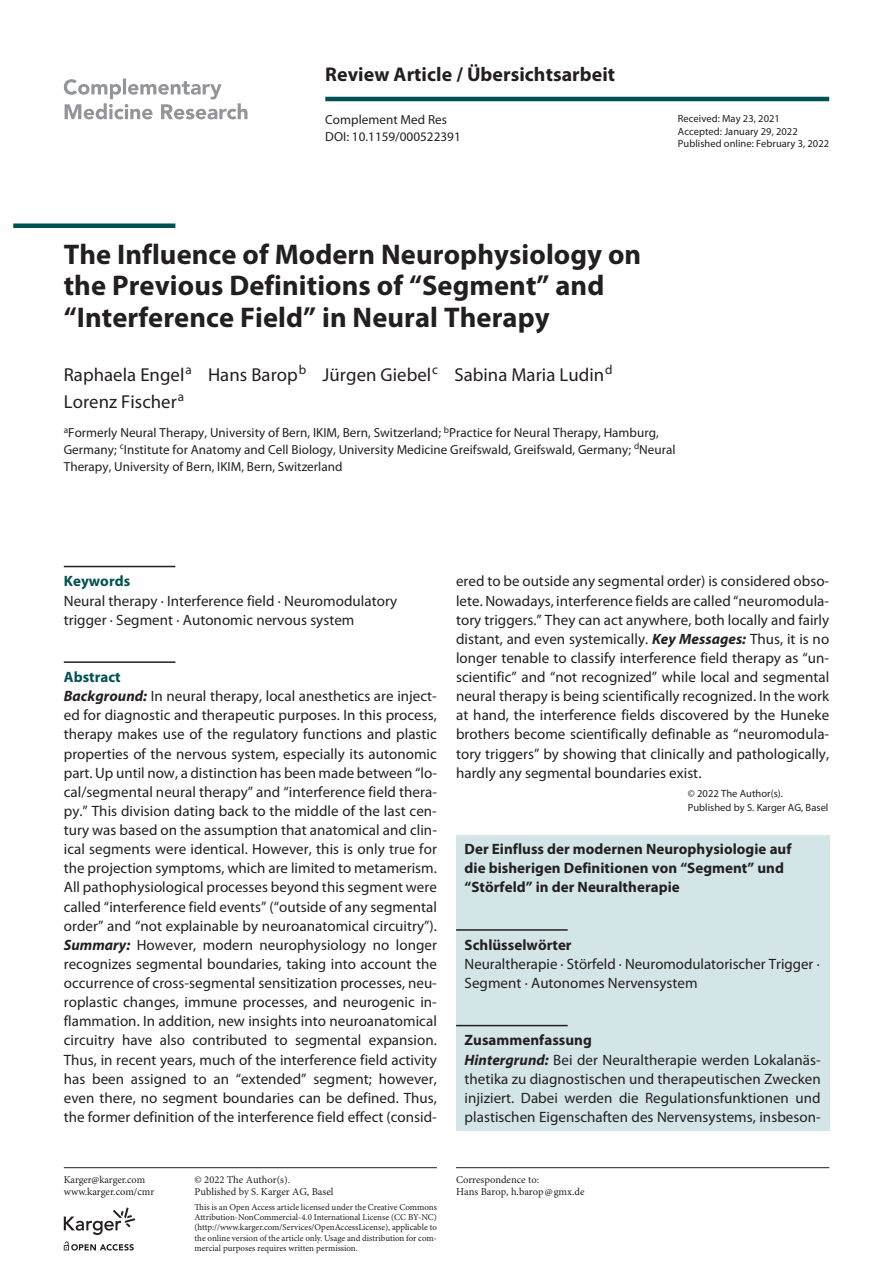
<style>
.page{position:relative;width:893px;height:1263px;background:#fff}
.page>*{position:absolute;margin:0;border:0;box-sizing:border-box;transform-origin:0 0}
.t1{font:700 28.5px/31.5px "Myriad Pro";letter-spacing:.005em;color:#231f20}
.t2{font:700 19.8px "Myriad Pro";letter-spacing:.005em;color:#231f20}
.t3{font:18.75px/27px "Myriad Pro";letter-spacing:.005em;color:#231f20}
.t4{font:15px/19px "Myriad Pro";letter-spacing:.005em;color:#231f20}
.t5{font:700 15px/19.2px "Myriad Pro";letter-spacing:.005em;color:#231f20}
.t6{font:700 15px "Myriad Pro";letter-spacing:.005em;color:#005252}
.t7{font:13.2px/17px "Myriad Pro";letter-spacing:.005em;color:#231f20}
.t8{font:10.5px/12px "Minion Pro";color:#231f20}
.t9{font:10.5px/12.8px "Myriad Pro";letter-spacing:.005em;color:#231f20}
.t10{font:9px/10.2px "Minion Pro";color:#231f20;text-align:justify}
.s1{font-weight:700;color:#005252}
.s2{font-weight:700;font-style:italic}
.s3{font-weight:700}
</style>
<div class="page">
<hr style="left:64px;top:1167px;width:373px;height:1px;background:#231f20">
<hr style="left:325px;top:97px;width:504px;height:4px;background:#005252">
<hr style="left:456px;top:1167px;width:373px;height:1px;background:#231f20">
<svg style="left:64px;top:1207px;width:71px;height:28px"></svg>
<div style="left:456px;top:835px;width:373px;height:296px;background:#d4e5e7"></div>
<div style="left:13px;top:223px;width:162px;height:5px;background:#005252"></div>
<svg style="left:64px;top:79px;width:183px;height:40px"></svg>
<hr style="left:64px;top:566px;width:111px;height:1px;background:#231f20">
<hr style="left:64px;top:661px;width:111px;height:2px;background:#231f20">
<hr style="left:456px;top:929px;width:112px;height:2px;background:#231f20">
<hr style="left:456px;top:1025px;width:112px;height:1px;background:#231f20">
<svg style="left:64px;top:1241px;width:70px;height:9px"></svg>
<h2 class="t2" style="left:325px;top:63px;width:291px">Review Article / Übersichtsarbeit</h2>
<p class="t7" style="left:325px;top:111px;width:123px">Complement Med Res</p>
<p class="t7" style="left:325px;top:128px;width:137px">DOI: 10.1159/000522391</p>
<p class="t9" style="left:678px;top:112px;width:153px">Received: May 23, 2021<br>Accepted: January 29, 2022<br>Published online: February 3, 2022</p>
<h1 class="t1" style="left:64px;top:239px;width:579px">The Influence of Modern Neurophysiology on the Previous Definitions of “Segment” and “Interference Field” in Neural Therapy</h1>
<p class="t3" style="left:64px;top:361px;width:550px">Raphaela Engel<sup>a</sup> Hans Barop<sup>b</sup> Jürgen Giebel<sup>c</sup> Sabina Maria Ludin<sup>d<br></sup>Lorenz Fischer<sup>a</sup></p>
<p class="t7" style="left:64px;top:424px;width:613px"><sup>a</sup>Formerly Neural Therapy, University of Bern, IKIM, Bern, Switzerland; <sup>b</sup>Practice for Neural Therapy, Hamburg,<br>Germany; <sup>c</sup>Institute for Anatomy and Cell Biology, University Medicine Greifswald, Greifswald, Germany; <sup>d</sup>Neural<br>Therapy, University of Bern, IKIM, Bern, Switzerland</p>
<p class="t6" style="left:64px;top:573px;width:68px">Keywords</p>
<p class="t4" style="left:64px;top:591px;width:335px">Neural therapy · Interference field · Neuromodulatory trigger · Segment · Autonomic nervous system</p>
<p class="t4" style="left:64px;top:668px;width:375px"><span class="s1">Abstract<br></span><span class="s2">Background:</span> In neural therapy, local anesthetics are inject&shy;ed for diagnostic and therapeutic purposes. In this process, therapy makes use of the regulatory functions and plastic properties of the nervous system, especially its autonomic part. Up until now, a distinction has been made between “lo&shy;cal/segmental neural therapy” and “interference field thera&shy;py.” This division dating back to the middle of the last cen&shy;tury was based on the assumption that anatomical and clin&shy;ical segments were identical. However, this is only true for the projection symptoms, which are limited to metamerism.<br>All pathophysiological processes beyond this segment were called “interference field events” (“outside of any segmental order” and “not explainable by neuroanatomical circuitry”).<br><span class="s2">Summary:</span> However, modern neurophysiology no longer recognizes segmental boundaries, taking into account the occurrence of cross-segmental sensitization processes, neu&shy;roplastic changes, immune processes, and neurogenic in&shy;flammation. In addition, new insights into neuroanatomical circuitry have also contributed to segmental expansion.<br>Thus, in recent years, much of the interference field activity has been assigned to an “extended” segment; however, even there, no segment boundaries can be defined. Thus, the former definition of the interference field effect (consid-</p>
<p class="t4" style="left:456px;top:572px;width:375px;text-align:justify">ered to be outside any segmental order) is considered obso&shy;lete. Nowadays, interference fields are called “neuromodula&shy;tory triggers.” They can act anywhere, both locally and fairly distant, and even systemically. <span class="s2">Key Messages:</span> Thus, it is no longer tenable to classify interference field therapy as “un&shy;scientific” and “not recognized” while local and segmental neural therapy is being scientifically recognized. In the work at hand, the interference fields discovered by the Huneke brothers become scientifically definable as “neuromodula&shy;tory triggers” by showing that clinically and pathologically, hardly any segmental boundaries exist.</p>
<p class="t9" style="left:688px;top:786px;width:142px;line-height:14.7px">© 2022 The Author(s).<br>Published by S. Karger AG, Basel</p>
<p class="t5" style="left:465px;top:840px;width:328px">Der Einfluss der modernen Neurophysiologie auf die bisherigen Definitionen von “Segment” und “Störfeld” in der Neuraltherapie</p>
<p class="t5" style="left:465px;top:935px;width:109px">Schlüsselwörter</p>
<p class="t4" style="left:465px;top:955px;width:357px">Neuraltherapie · Störfeld · Neuromodulatorischer Trigger ·<br>Segment · Autonomes Nervensystem</p>
<p class="t4" style="left:465px;top:1031px;width:358px"><span class="s3">Zusammenfassung<br></span><span class="s2">Hintergrund:</span> Bei der Neuraltherapie werden Lokalanäs&shy;thetika zu diagnostischen und therapeutischen Zwecken injiziert. Dabei werden die Regulationsfunktionen und plastischen Eigenschaften des Nervensystems, insbeson-</p>
<p class="t8" style="left:64px;top:1173px;width:92px;line-height:12.5px">Karger@karger.com www.karger.com/cmr</p>
<p class="t8" style="left:195px;top:1174px;width:140px">© 2022 The Author(s).<br>Published by S. Karger AG, Basel</p>
<p class="t10" style="left:195px;top:1202px;width:244px">This is an Open Access article licensed under the Creative Commons Attribution-NonCommercial-4.0 International License (CC BY-NC) (http://www.karger.com/Services/OpenAccessLicense), applicable to the online version of the article only. Usage and distribution for com&shy;mercial purposes requires written permission.</p>
<p class="t8" style="left:456px;top:1174px;width:130px">Correspondence to:<br>Hans Barop, h.barop@gmx.de</p>
</div>
